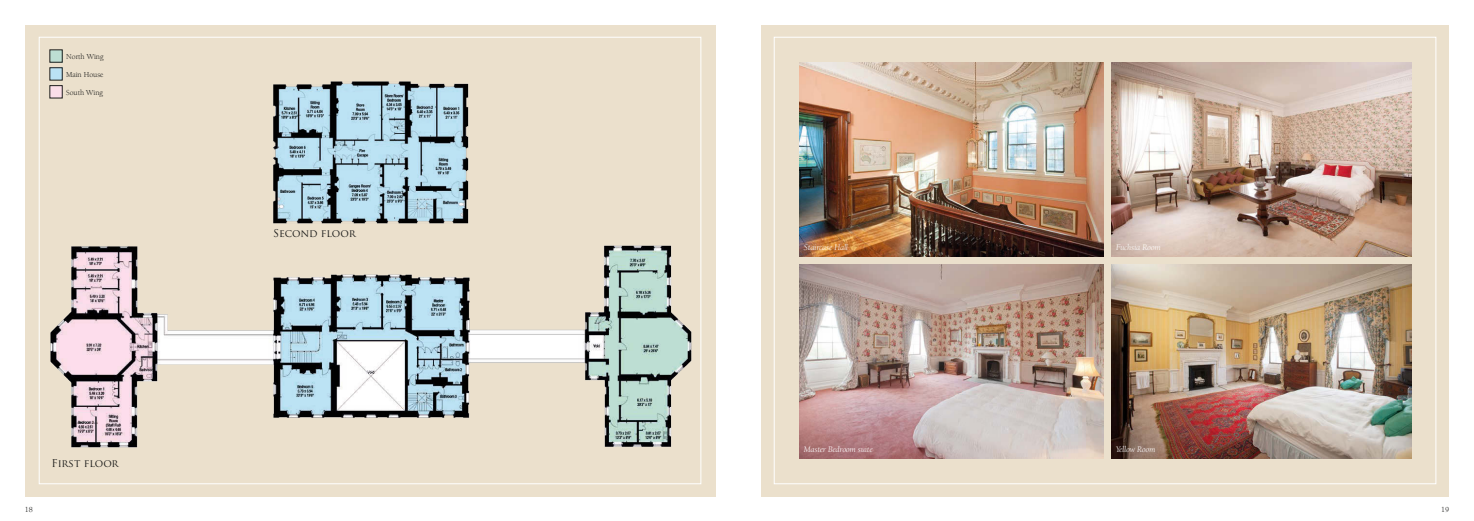
<style>
.page{position:relative;width:1474px;height:521px;background:#fff}
.page>*{position:absolute;margin:0;border:0;box-sizing:border-box;transform-origin:0 0}
.t1{font:10.5px "Trajan Pro";letter-spacing:-.01em;color:#1d1d1b}
.t2{font:italic 8.75px "Berkeley Oldstyle IT Cby BT";color:#fff}
.t3{font:7.88px "Berkeley Oldstyle IT Cby BT";color:#1d1d1b}
</style>
<div class="page">
<div style="left:25px;top:25px;width:690px;height:471px;background:#ebe0cc"></div>
<div style="left:761px;top:25px;width:688px;height:471px;background:#ebe0cc"></div>
<img style="left:38px;top:236px;width:664px;height:222px">
<img style="left:273px;top:81px;width:196px;height:143px">
<img style="left:1111px;top:264px;width:300px;height:195px">
<img style="left:799px;top:264px;width:304px;height:195px">
<img style="left:1111px;top:62px;width:300px;height:195px">
<img style="left:799px;top:62px;width:304px;height:195px">
<div style="left:50px;top:50px;width:12px;height:12px;background:#bddfd3"></div>
<div style="left:50px;top:68px;width:12px;height:12px;background:#bae2f4"></div>
<div style="left:50px;top:86px;width:12px;height:12px;background:#fbdee8"></div>
<div style="left:50px;top:85px;width:12px;height:13px;border:1px solid #1d1d1b"></div>
<p class="t3" style="left:66px;top:52px;width:39px">North Wing</p>
<p class="t3" style="left:66px;top:70px;width:39px">Main House</p>
<p class="t3" style="left:66px;top:88px;width:38px">South Wing</p>
<p class="t1" style="left:51px;top:457px;width:69px">First floor</p>
<p class="t1" style="left:273px;top:226px;width:84px">Second floor</p>
<p class="t2" style="left:804px;top:242px;width:46px">Staircase Hall</p>
<p class="t2" style="left:804px;top:444px;width:70px">Master Bedroom suite</p>
<p class="t2" style="left:1116px;top:242px;width:46px">Fuchsia Room</p>
<p class="t2" style="left:1116px;top:444px;width:41px">Yellow Room</p>
<p class="t3" style="left:25px;top:504px;width:10px">18</p>
<p class="t3" style="left:1440px;top:504px;width:10px">19</p>
</div>
